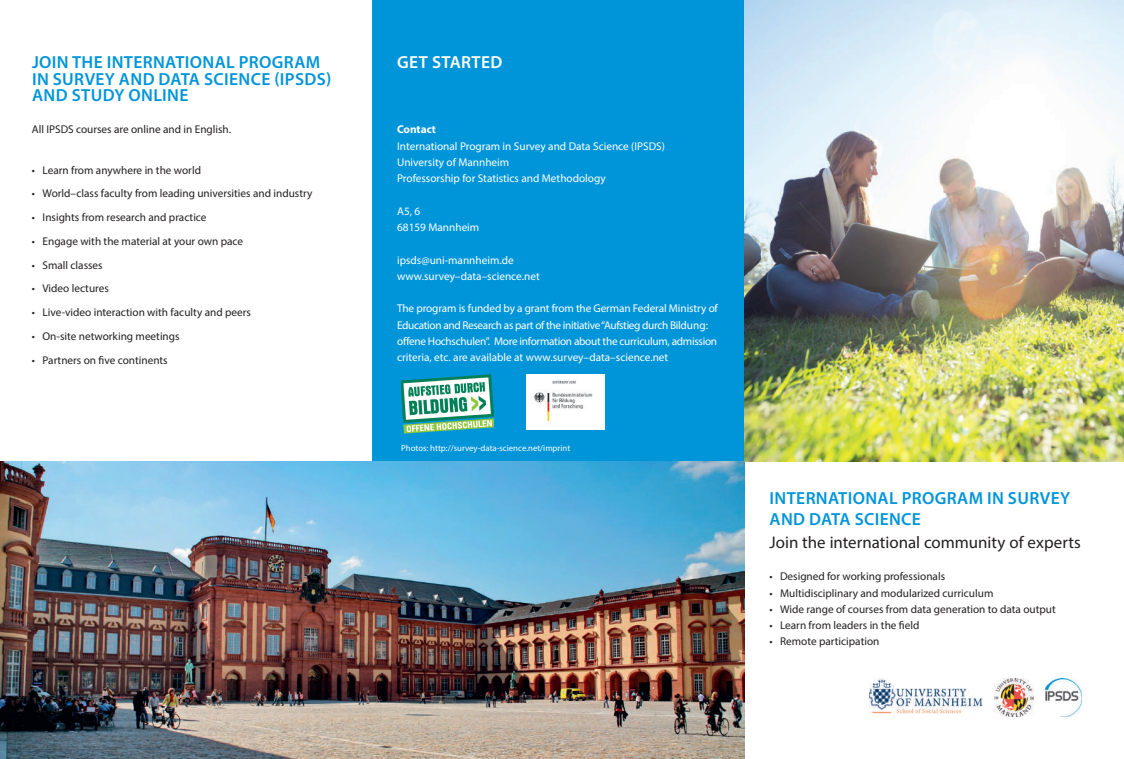
<style>
.page{position:relative;width:1124px;height:759px;background:#fff}
.page>*{position:absolute;margin:0;border:0;box-sizing:border-box;transform-origin:0 0}
.t1{font:600 17.5px/16.2px "Myriad Pro";letter-spacing:.02em;color:#0095d9}
.t2{font:600 17.5px "Myriad Pro";letter-spacing:.02em;color:#fff}
.t3{font:16.88px "Myriad Pro";color:#231f20}
.t4{font:11.25px "Myriad Pro";color:#231f20}
.t5{font:11.25px/16.2px "Myriad Pro";letter-spacing:-.025em;color:#fff}
.t6{font:11.25px/16.2px "Myriad Pro";letter-spacing:-.005em;color:#fff}
.t7{font:700 11.25px "Myriad Pro";color:#fff}
.t8{font:8.75px "Myriad Pro";color:#fff}
</style>
<div class="page">
<div style="left:372px;top:1px;width:372px;height:461px;background:#0095d9"></div>
<img style="left:0;top:462px;width:744px;height:296px">
<img style="left:401px;top:374px;width:92px;height:59px">
<img style="left:527px;top:374px;width:77px;height:55px">
<img style="left:744px;top:0;width:379px;height:462px">
<img style="left:869px;top:678px;width:113px;height:36px">
<img style="left:1045px;top:678px;width:36px;height:38px">
<img style="left:994px;top:678px;width:39px;height:38px">
<h1 class="t1" style="left:32px;top:54px;width:301px">JOIN THE INTERNATIONAL PROGRAM<br>IN SURVEY AND DATA SCIENCE (IPSDS)<br>AND STUDY ONLINE</h1>
<p class="t4" style="left:32px;top:123px;width:201px">All IPSDS courses are online and in English.</p>
<p class="t4" style="left:32px;top:163px;width:171px">• Learn from anywhere in the world</p>
<p class="t4" style="left:32px;top:186px;width:282px">• World–class faculty from leading universities and industry</p>
<p class="t4" style="left:32px;top:210px;width:176px">• Insights from research and practice</p>
<p class="t4" style="left:32px;top:234px;width:213px">• Engage with the material at your own pace</p>
<p class="t4" style="left:32px;top:258px;width:72px">• Small classes</p>
<p class="t4" style="left:32px;top:281px;width:78px">• Video lectures</p>
<p class="t4" style="left:32px;top:305px;width:220px">• Live-video interaction with faculty and peers</p>
<p class="t4" style="left:32px;top:329px;width:149px">• On-site networking meetings</p>
<p class="t4" style="left:32px;top:353px;width:137px">• Partners on five continents</p>
<h1 class="t2" style="left:397px;top:51px;width:107px">GET STARTED</h1>
<p class="t7" style="left:397px;top:122px;width:40px">Contact</p>
<p class="t6" style="left:397px;top:138px;width:269px">International Program in Survey and Data Science (IPSDS)<br>University of Mannheim<br>Professorship for Statistics and Methodology</p>
<p class="t6" style="left:397px;top:202px;width:84px">A5, 6<br>68159 Mannheim</p>
<p class="t6" style="left:397px;top:251px;width:144px">ipsds@uni-mannheim.de www.survey–data–science.net</p>
<p class="t5" style="left:397px;top:300px;width:322px">The program is funded by a grant from the German Federal Ministry of Education and Research as part of the initiative “Aufstieg durch Bildung: offene Hochschulen”. More information about the curriculum, admission criteria, etc. are available at www.survey–data–science.net</p>
<p class="t8" style="left:401px;top:442px;width:170px">Photos: http://survey-data-science.net/imprint</p>
<h1 class="t1" style="left:769px;top:487px;width:302px;line-height:21px">INTERNATIONAL PROGRAM IN SURVEY<br>AND DATA SCIENCE</h1>
<h2 class="t3" style="left:769px;top:532px;width:313px">Join the international community of experts</h2>
<p class="t4" style="left:769px;top:569px;width:177px">• Designed for working professionals</p>
<p class="t4" style="left:769px;top:585px;width:225px">• Multidisciplinary and modularized curriculum</p>
<p class="t4" style="left:769px;top:602px;width:288px">• Wide range of courses from data generation to data output</p>
<p class="t4" style="left:769px;top:618px;width:151px">• Learn from leaders in the field</p>
<p class="t4" style="left:769px;top:634px;width:111px">• Remote participation</p>
</div>
